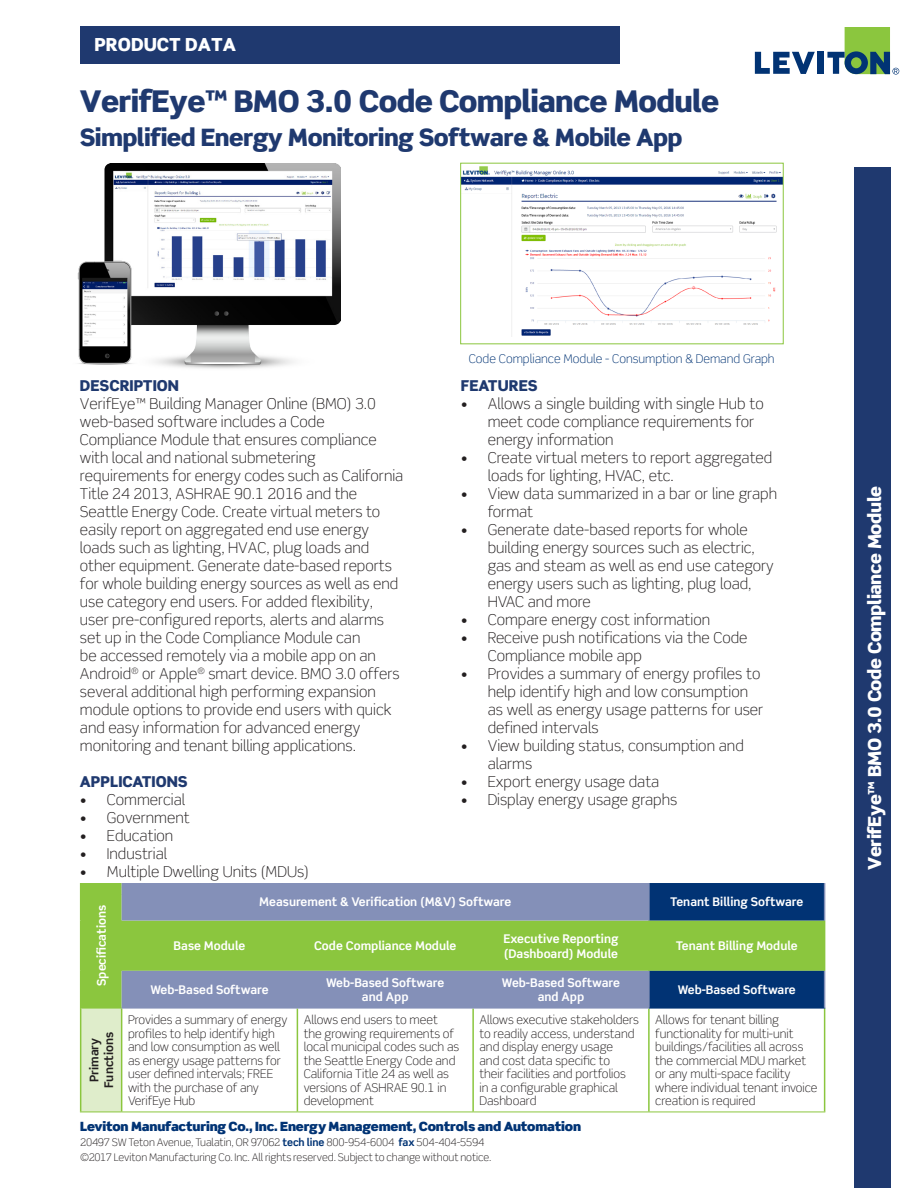
<style>
.page{position:relative;width:918px;height:1188px;background:#fff}
.page>*{position:absolute;margin:0;border:0;box-sizing:border-box;transform-origin:0 0}
.t1{font:900 30px "Scene Std";letter-spacing:-.025em;color:#1f396f}
.t2{font:900 24px "Scene Std";letter-spacing:-.025em;color:#1f396f}
.t3{font:900 18px "Scene Std";letter-spacing:-.025em;color:#fff}
.t4{font:900 18px "Scene Std";color:#fff}
.t5{font:300 15px/18px "Scene Std";color:#231f20}
.t6{font:900 15px "Scene Std";color:#1f396f}
.t7{font:900 12.75px "Scene Std";letter-spacing:-.015em;color:#013374}
.t8{font:300 12px/13.5px "Scene Std";color:#231f20}
.t9{font:700 12px "Scene Std";color:#fff}
.t10{font:300 12px "Scene Std";color:#013374}
.t11{font:700 12px/14.4px "Scene Std";color:#231f20;text-align:center}
.t12{font:300 10.5px "Scene Std";letter-spacing:-.01em;color:#231f20}
.s1{font-weight:700;color:#013374}
</style>
<div class="page">
<svg style="left:755px;top:52px;width:60px;height:22px"></svg>
<div style="left:817px;top:52px;width:7px;height:22px;background:#013374"></div>
<svg style="left:827px;top:27px;width:72px;height:48px"></svg>
<div style="left:80px;top:26px;width:540px;height:38px;background:#1f396f"></div>
<div style="left:855px;top:168px;width:36px;height:1020px;background:#1f396f"></div>
<div style="left:81px;top:883px;width:41px;height:125px;background:#8bc63e"></div>
<svg style="left:122px;top:883px;width:526px;height:125px;background:#87a587"></svg>
<svg style="left:650px;top:883px;width:174px;height:125px;background:#386e5e"></svg>
<div style="left:81px;top:1008px;width:41px;height:104px;background:#dfedcb"></div>
<svg style="left:122px;top:1009px;width:702px;height:103px"></svg>
<hr style="left:648px;top:921px;width:2px;height:50px;background:#8bc63e">
<hr style="left:824px;top:921px;width:1px;height:50px;background:#8bc63e">
<hr style="left:80px;top:883px;width:1px;height:38px;background:#8bc63e">
<hr style="left:80px;top:921px;width:1px;height:50px;background:#8bc63e">
<hr style="left:80px;top:971px;width:1px;height:37px;background:#8bc63e">
<hr style="left:648px;top:883px;width:2px;height:38px;background:#8490b8">
<hr style="left:824px;top:883px;width:1px;height:38px;background:#8490b8">
<hr style="left:81px;top:1008px;width:41px;height:1px;background:#8bc63e">
<hr style="left:80px;top:1112px;width:42px;height:1px;background:#8bc63e">
<hr style="left:122px;top:1112px;width:175px;height:1px;background:#8bc63e">
<hr style="left:297px;top:1112px;width:176px;height:1px;background:#8bc63e">
<hr style="left:473px;top:1112px;width:176px;height:1px;background:#8bc63e">
<hr style="left:649px;top:1112px;width:176px;height:1px;background:#8bc63e">
<hr style="left:80px;top:1008px;width:1px;height:104px;background:#8bc63e">
<hr style="left:121px;top:1008px;width:1px;height:104px;background:#8bc63e">
<hr style="left:297px;top:1008px;width:1px;height:104px;background:#8bc63e">
<hr style="left:472px;top:1008px;width:2px;height:104px;background:#8bc63e">
<hr style="left:648px;top:1008px;width:2px;height:104px;background:#8bc63e">
<hr style="left:824px;top:1008px;width:1px;height:104px;background:#8bc63e">
<hr style="left:649px;top:1008px;width:176px;height:1px;background:#013374">
<hr style="left:648px;top:971px;width:2px;height:37px;background:#8490b8">
<hr style="left:824px;top:971px;width:1px;height:37px;background:#8490b8">
<hr style="left:122px;top:1008px;width:175px;height:1px;background:#8490b8">
<hr style="left:297px;top:1008px;width:176px;height:1px;background:#8490b8">
<hr style="left:473px;top:1008px;width:176px;height:1px;background:#8490b8">
<img style="left:77px;top:163px;width:263px;height:206px">
<img style="left:462px;top:166px;width:319px;height:171px">
<p class="t4" style="left:94px;top:33px;width:143px">PRODUCT DATA</p>
<p class="t1" style="left:80px;top:82px;width:641px">VerifEye™ BMO 3.0 Code Compliance Module</p>
<p class="t2" style="left:80px;top:122px;width:604px">Simplified Energy Monitoring Software &amp; Mobile App</p>
<p class="t6" style="left:80px;top:376px;width:101px">DESCRIPTION</p>
<p class="t5" style="left:80px;top:395px;width:325px">VerifEye™ Building Manager Online (BMO) 3.0 web-based software includes a Code Compliance Module that ensures compliance with local and national submetering requirements for energy codes such as California Title 24 2013, ASHRAE 90.1 2016 and the Seattle Energy Code. Create virtual meters to easily report on aggregated end use energy loads such as lighting, HVAC, plug loads and other equipment. Generate date-based reports for whole building energy sources as well as end use category end users. For added flexibility, user pre-configured reports, alerts and alarms set up in the Code Compliance Module can<br>be accessed remotely via a mobile app on an Android<sup>®</sup> or Apple<sup>®</sup> smart device. BMO 3.0 offers several additional high performing expansion module options to provide end users with quick and easy information for advanced energy monitoring and tenant billing applications.</p>
<p class="t6" style="left:80px;top:772px;width:109px">APPLICATIONS</p>
<p class="t5" style="left:80px;top:791px;width:107px">• Commercial</p>
<p class="t5" style="left:80px;top:809px;width:111px">• Government</p>
<p class="t5" style="left:80px;top:827px;width:95px">• Education</p>
<p class="t5" style="left:80px;top:845px;width:89px">• Industrial</p>
<p class="t5" style="left:80px;top:863px;width:231px">• Multiple Dwelling Units (MDUs)</p>
<p class="t10" style="left:469px;top:351px;width:307px">Code Compliance Module - Consumption &amp; Demand Graph</p>
<p class="t6" style="left:461px;top:376px;width:78px">FEATURES</p>
<p class="t5" style="left:488px;top:395px;width:278px;text-indent:-27px">• Allows a single building with single Hub to meet code compliance requirements for energy information</p>
<p class="t5" style="left:488px;top:449px;width:286px;text-indent:-27px">• Create virtual meters to report aggregated loads for lighting, HVAC, etc.</p>
<p class="t5" style="left:488px;top:485px;width:291px;text-indent:-27px">• View data summarized in a bar or line graph format</p>
<p class="t5" style="left:488px;top:521px;width:288px;text-indent:-27px">• Generate date-based reports for whole building energy sources such as electric, gas and steam as well as end use category energy users such as lighting, plug load, HVAC and more</p>
<p class="t5" style="left:461px;top:611px;width:251px">• Compare energy cost information</p>
<p class="t5" style="left:488px;top:629px;width:261px;text-indent:-27px">• Receive push notifications via the Code<br>Compliance mobile app</p>
<p class="t5" style="left:488px;top:665px;width:277px;text-indent:-27px">• Provides a summary of energy profiles to help identify high and low consumption as well as energy usage patterns for user defined intervals</p>
<p class="t5" style="left:488px;top:737px;width:258px;text-indent:-27px">• View building status, consumption and alarms</p>
<p class="t5" style="left:461px;top:773px;width:200px">• Export energy usage data</p>
<p class="t5" style="left:461px;top:791px;width:218px">• Display energy usage graphs</p>
<p class="t9" style="left:94px;top:986px;width:82px;rotate:-90deg">Specifications</p>
<p class="t11" style="left:87px;top:1088px;width:57px;rotate:-90deg">Primary<br>Functions</p>
<p class="t9" style="left:259px;top:895px;width:254px">Measurement &amp; Verification (M&amp;V) Software</p>
<p class="t9" style="left:670px;top:895px;width:135px">Tenant Billing Software</p>
<p class="t9" style="left:174px;top:939px;width:73px">Base Module</p>
<p class="t9" style="left:314px;top:939px;width:144px">Code Compliance Module</p>
<p class="t9" style="left:504px;top:931px;width:116px">Executive Reporting</p>
<p class="t9" style="left:504px;top:946px;width:116px">(Dashboard) Module</p>
<p class="t9" style="left:676px;top:939px;width:124px">Tenant Billing Module</p>
<p class="t9" style="left:150px;top:982px;width:120px">Web-Based Software</p>
<p class="t9" style="left:326px;top:975px;width:120px">Web-Based Software</p>
<p class="t9" style="left:362px;top:990px;width:48px">and App</p>
<p class="t9" style="left:502px;top:975px;width:120px">Web-Based Software</p>
<p class="t9" style="left:538px;top:990px;width:48px">and App</p>
<p class="t9" style="left:678px;top:982px;width:120px">Web-Based Software</p>
<p class="t8" style="left:128px;top:1013px;width:161px">Provides a summary of energy profiles to help identify high and low consumption as well as energy usage patterns for user defined intervals; FREE with the purchase of any<br>VerifEye Hub</p>
<p class="t8" style="left:304px;top:1013px;width:157px">Allows end users to meet<br>the growing requirements of local municipal codes such as the Seattle Energy Code and<br>California Title 24 as well as versions of ASHRAE 90.1 in development</p>
<p class="t8" style="left:479px;top:1013px;width:161px">Allows executive stakeholders to readily access, understand and display energy usage<br>and cost data specific to<br>their facilities and portfolios<br>in a configurable graphical<br>Dashboard</p>
<p class="t8" style="left:655px;top:1013px;width:164px">Allows for tenant billing functionality for multi-unit buildings/facilities all across the commercial MDU market or any multi-space facility where individual tenant invoice creation is required</p>
<p class="t7" style="left:80px;top:1118px;width:503px">Leviton Manufacturing Co., Inc. Energy Management, Controls and Automation</p>
<p class="t12" style="left:80px;top:1136px;width:406px">20497 SW Teton Avenue, Tualatin, OR 97062 <span class="s1">tech line</span> 800-954-6004 <span class="s1">fax</span> 504-404-5594</p>
<p class="t12" style="left:80px;top:1151px;width:413px">©2017 Leviton Manufacturing Co. Inc. All rights reserved. Subject to change without notice.</p>
<p class="t3" style="left:863px;top:870px;width:385px;rotate:-90deg">VerifEye™ BMO 3.0 Code Compliance Module</p>
</div>
